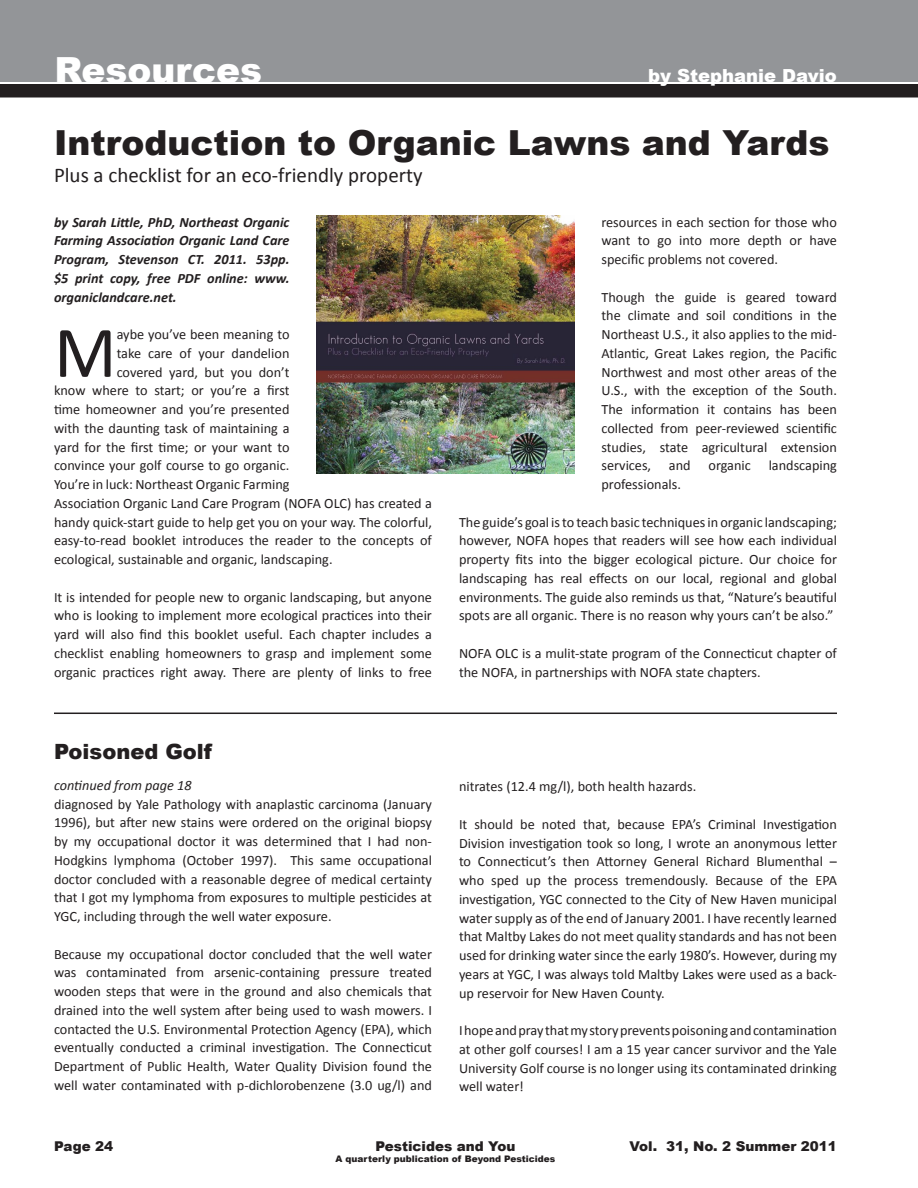
<style>
.page{position:relative;width:918px;height:1188px;background:#fff}
.page>*{position:absolute;margin:0;border:0;box-sizing:border-box;transform-origin:0 0}
.t1{font:73.35px "Calibri";color:#231f20}
.t2{font:900 36px "Arial";color:#fff}
.t3{font:900 34.5px "Arial";color:#231f20}
.t4{font:21px "Calibri";color:#231f20}
.t5{font:900 21px "Arial";color:#231f20}
.t6{font:900 18px "Arial";color:#fff}
.t7{font:14.25px/18.8px "Calibri";color:#231f20;text-align:justify}
.t8{font:italic 700 14.25px/18.8px "Calibri";color:#231f20;text-align:justify}
.t9{font:italic 14.25px "Calibri";color:#231f20}
.t10{font:900 13.5px "Arial";color:#231f20}
.t11{font:900 9px "Arial";color:#231f20}
</style>
<div class="page">
<div style="left:0;top:0;width:918px;height:81px;background:#939598"></div>
<svg style="left:0;top:84px;width:918px;height:14px;background:#2a2627"></svg>
<hr style="left:54px;top:713px;width:783px;height:1px;background:#231f20">
<img style="left:317px;top:216px;width:257px;height:258px">
<p class="t2" style="left:54px;top:44px;width:209px">Resources</p>
<p class="t6" style="left:648px;top:62px;width:190px">by Stephanie Davio</p>
<p class="t3" style="left:54px;top:118px;width:777px">Introduction to Organic Lawns and Yards</p>
<p class="t4" style="left:54px;top:162px;width:370px">Plus a checklist for an eco-friendly property</p>
<p class="t7" style="left:601px;top:213px;width:237px">resources in each section for those who want to go into more depth or have specific problems not covered.</p>
<p class="t7" style="left:601px;top:288px;width:237px">Though the guide is geared toward the climate and soil conditions in the Northeast U.S., it also applies to the mid-Atlantic, Great Lakes region, the Pacific Northwest and most other areas of the U.S., with the exception of the South.<br>The information it contains has been collected from peer-reviewed scientific studies, state agricultural extension services, and organic landscaping professionals.</p>
<p class="t7" style="left:459px;top:513px;width:379px">The guide’s goal is to teach basic techniques in organic landscaping; however, NOFA hopes that readers will see how each individual property fits into the bigger ecological picture. Our choice for landscaping has real effects on our local, regional and global environments. The guide also reminds us that, “Nature’s beautiful spots are all organic. There is no reason why yours can’t be also.”</p>
<p class="t7" style="left:459px;top:644px;width:379px">NOFA OLC is a mulit-state program of the Connecticut chapter of the NOFA, in partnerships with NOFA state chapters.</p>
<p class="t8" style="left:54px;top:213px;width:237px">by Sarah Little, PhD, Northeast Organic Farming Association Organic Land Care Program, Stevenson CT. 2011. 53pp. $5 print copy, free PDF online: www. organiclandcare.net.</p>
<p class="t1" style="left:54px;top:306px;width:64px">M</p>
<p class="t7" style="left:117px;top:325px;width:174px">aybe you’ve been meaning to</p>
<p class="t7" style="left:117px;top:344px;width:174px">take care of your dandelion</p>
<p class="t7" style="left:117px;top:363px;width:174px">covered yard, but you don’t</p>
<p class="t7" style="left:54px;top:381px;width:237px">know where to start; or you’re a first</p>
<p class="t7" style="left:54px;top:400px;width:237px">time homeowner and you’re presented</p>
<p class="t7" style="left:54px;top:419px;width:237px">with the daunting task of maintaining a</p>
<p class="t7" style="left:54px;top:438px;width:237px">yard for the first time; or your want to</p>
<p class="t7" style="left:54px;top:456px;width:237px">convince your golf course to go organic.</p>
<p class="t7" style="left:54px;top:475px;width:237px">You’re in luck: Northeast Organic Farming</p>
<p class="t7" style="left:54px;top:494px;width:379px">Association Organic Land Care Program (NOFA OLC) has created a</p>
<p class="t7" style="left:54px;top:513px;width:379px">handy quick-start guide to help get you on your way. The colorful,</p>
<p class="t7" style="left:54px;top:531px;width:379px">easy-to-read booklet introduces the reader to the concepts of</p>
<p class="t7" style="left:54px;top:550px;width:280px">ecological, sustainable and organic, landscaping.</p>
<p class="t7" style="left:54px;top:588px;width:380px">It is intended for people new to organic landscaping, but anyone who is looking to implement more ecological practices into their yard will also find this booklet useful. Each chapter includes a checklist enabling homeowners to grasp and implement some organic practices right away. There are plenty of links to free</p>
<p class="t5" style="left:54px;top:736px;width:160px">Poisoned Golf</p>
<p class="t9" style="left:54px;top:776px;width:139px">continued from page 18</p>
<p class="t7" style="left:54px;top:795px;width:380px">diagnosed by Yale Pathology with anaplastic carcinoma (January 1996), but after new stains were ordered on the original biopsy by my occupational doctor it was determined that I had non-Hodgkins lymphoma (October 1997). This same occupational doctor concluded with a reasonable degree of medical certainty that I got my lymphoma from exposures to multiple pesticides at YGC, including through the well water exposure.</p>
<p class="t7" style="left:54px;top:945px;width:379px">Because my occupational doctor concluded that the well water was contaminated from arsenic-containing pressure treated wooden steps that were in the ground and also chemicals that drained into the well system after being used to wash mowers. I contacted the U.S. Environmental Protection Agency (EPA), which eventually conducted a criminal investigation. The Connecticut Department of Public Health, Water Quality Division found the well water contaminated with p-dichlorobenzene (3.0 ug/l) and</p>
<p class="t7" style="left:459px;top:777px;width:239px">nitrates (12.4 mg/l), both health hazards.</p>
<p class="t7" style="left:459px;top:815px;width:379px">It should be noted that, because EPA’s Criminal Investigation Division investigation took so long, I wrote an anonymous letter to Connecticut’s then Attorney General Richard Blumenthal – who sped up the process tremendously. Because of the EPA investigation, YGC connected to the City of New Haven municipal water supply as of the end of January 2001. I have recently learned that Maltby Lakes do not meet quality standards and has not been used for drinking water since the early 1980’s. However, during my years at YGC, I was always told Maltby Lakes were used as a back&shy;up reservoir for New Haven County.</p>
<p class="t7" style="left:459px;top:1021px;width:379px">I hope and pray that my story prevents poisoning and contamination at other golf courses! I am a 15 year cancer survivor and the Yale University Golf course is no longer using its contaminated drinking well water!</p>
<p class="t10" style="left:54px;top:1137px;width:61px">Page 24</p>
<p class="t10" style="left:629px;top:1137px;width:209px">Vol. 31, No. 2 Summer 2011</p>
<p class="t10" style="left:375px;top:1137px;width:142px">Pesticides and You</p>
<p class="t11" style="left:336px;top:1152px;width:221px">A quarterly publication of Beyond Pesticides</p>
</div>
